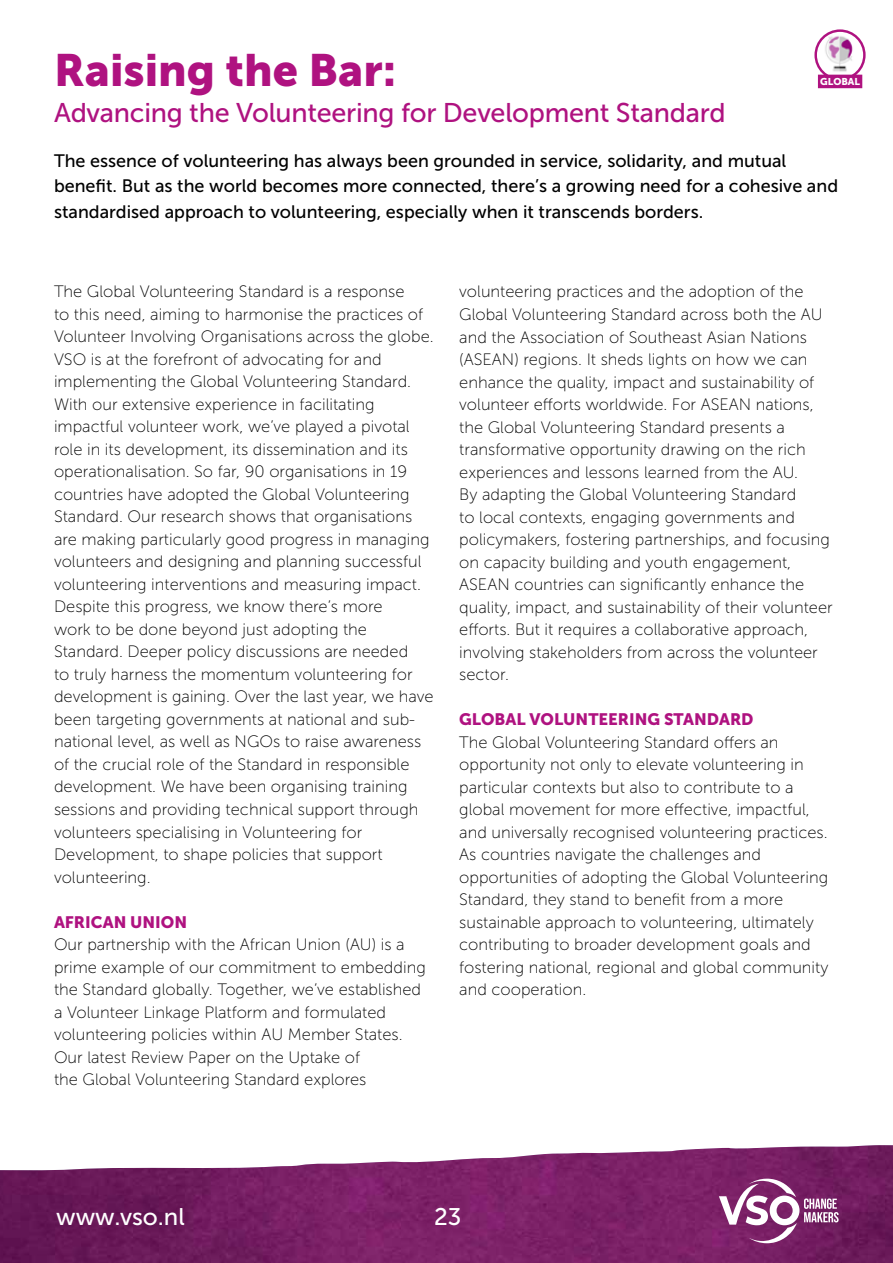
<style>
.page{position:relative;width:893px;height:1263px;background:#fff}
.page>*{position:absolute;margin:0;border:0;box-sizing:border-box;transform-origin:0 0}
.t1{font:45px "Museo Sans 900";color:#af1280}
.t2{font:27px "Museo Sans 500";letter-spacing:-.01em;color:#af1280}
.t3{font:24px "Museo Sans 500";color:#fff}
.t4{font:18px/25.5px "Museo Sans 500";color:#000}
.t5{font:16.5px/22.5px "Museo Sans 100";color:#000}
.t6{font:16.5px "Museo Sans 900";color:#af1280}
.t7{font:9.9px "Museo Sans 900";color:#fff}
</style>
<div class="page">
<img style="left:816px;top:31px;width:48px;height:48px;border-radius:24px">
<div style="left:814px;top:29px;width:52px;height:52px;border:2px solid #af1280;border-radius:50%"></div>
<div style="left:818px;top:75px;width:44px;height:13px;background:#af1280"></div>
<img style="left:0;top:1145px;width:893px;height:118px">
<svg style="left:719px;top:1178px;width:120px;height:65px"></svg>
<h1 class="t1" style="left:54px;top:45px;width:344px">Raising the Bar:</h1>
<h2 class="t2" style="left:54px;top:98px;width:673px">Advancing the Volunteering for Development Standard</h2>
<p class="t4" style="left:54px;top:148px;width:786px">The essence of volunteering has always been grounded in service, solidarity, and mutual benefit. But as the world becomes more connected, there’s a growing need for a cohesive and standardised approach to volunteering, especially when it transcends borders.</p>
<p class="t7" style="left:820px;top:76px;width:41px">GLOBAL</p>
<p class="t5" style="left:54px;top:281px;width:381px">The Global Volunteering Standard is a response<br>to this need, aiming to harmonise the practices of Volunteer Involving Organisations across the globe.<br>VSO is at the forefront of advocating for and implementing the Global Volunteering Standard.<br>With our extensive experience in facilitating impactful volunteer work, we’ve played a pivotal role in its development, its dissemination and its operationalisation. So far, 90 organisations in 19 countries have adopted the Global Volunteering Standard. Our research shows that organisations are making particularly good progress in managing volunteers and designing and planning successful volunteering interventions and measuring impact.<br>Despite this progress, we know there’s more<br>work to be done beyond just adopting the Standard. Deeper policy discussions are needed<br>to truly harness the momentum volunteering for development is gaining. Over the last year, we have been targeting governments at national and sub&shy;national level, as well as NGOs to raise awareness of the crucial role of the Standard in responsible development. We have been organising training sessions and providing technical support through volunteers specialising in Volunteering for Development, to shape policies that support volunteering.</p>
<p class="t6" style="left:54px;top:912px;width:135px">AFRICAN UNION</p>
<p class="t5" style="left:54px;top:933px;width:373px">Our partnership with the African Union (AU) is a prime example of our commitment to embedding the Standard globally. Together, we’ve established a Volunteer Linkage Platform and formulated volunteering policies within AU Member States.<br>Our latest Review Paper on the Uptake of<br>the Global Volunteering Standard explores</p>
<p class="t5" style="left:459px;top:281px;width:375px">volunteering practices and the adoption of the Global Volunteering Standard across both the AU and the Association of Southeast Asian Nations (ASEAN) regions. It sheds lights on how we can enhance the quality, impact and sustainability of volunteer efforts worldwide. For ASEAN nations, the Global Volunteering Standard presents a transformative opportunity drawing on the rich experiences and lessons learned from the AU.<br>By adapting the Global Volunteering Standard<br>to local contexts, engaging governments and policymakers, fostering partnerships, and focusing on capacity building and youth engagement, ASEAN countries can significantly enhance the quality, impact, and sustainability of their volunteer efforts. But it requires a collaborative approach, involving stakeholders from across the volunteer sector.</p>
<p class="t6" style="left:459px;top:710px;width:296px">GLOBAL VOLUNTEERING STANDARD</p>
<p class="t5" style="left:459px;top:731px;width:371px">The Global Volunteering Standard offers an opportunity not only to elevate volunteering in particular contexts but also to contribute to a global movement for more effective, impactful, and universally recognised volunteering practices.<br>As countries navigate the challenges and opportunities of adopting the Global Volunteering Standard, they stand to benefit from a more sustainable approach to volunteering, ultimately contributing to broader development goals and fostering national, regional and global community and cooperation.</p>
<h3 class="t3" style="left:56px;top:1203px;width:130px">www.vso.nl</h3>
<h3 class="t3" style="left:434px;top:1203px;width:29px">23</h3>
</div>
